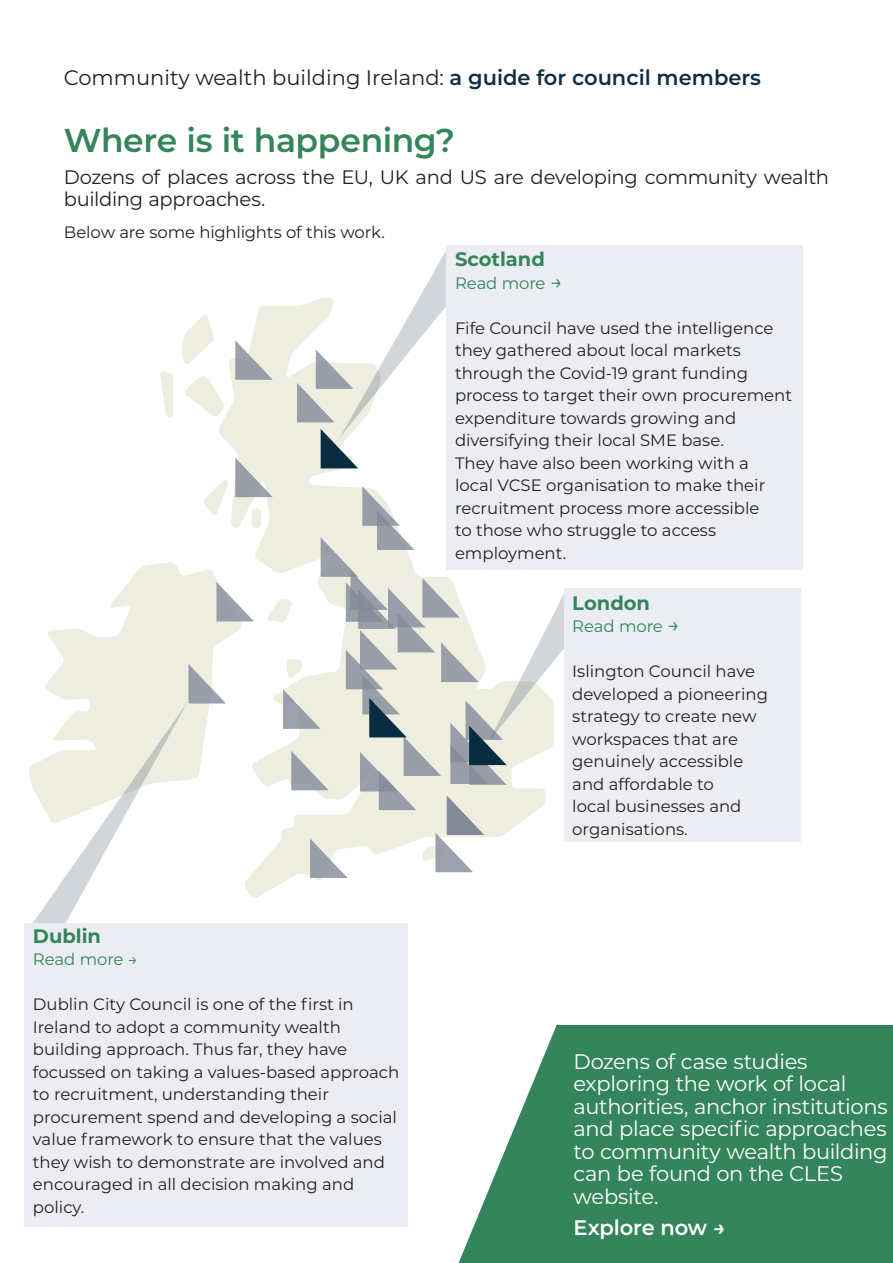
<style>
.page{position:relative;width:893px;height:1263px;background:#fff}
.page>*{position:absolute;margin:0;border:0;box-sizing:border-box;transform-origin:0 0}
.Body_Copy{font:600 33px "Montserrat";letter-spacing:-.015em;color:#34855b}
.Body_Copy-2{font:21px/22.5px "Montserrat";letter-spacing:-.015em;color:#fff}
.Main_Title{font:21px "Montserrat";color:#231f20}
.Body_Copy-3{font:600 21px "Montserrat";letter-spacing:-.01em;color:#fff}
.Body_Copy-4{font:19.5px/22.5px "Montserrat";letter-spacing:-.015em;color:#231f20}
.Main_Title-2{font:700 19.5px "Montserrat";color:#34855b}
.Main_Title-3{font:16.5px/22.5px "Montserrat";color:#231f20}
.Body_Copy-5{font:16.5px "Montserrat";letter-spacing:-.015em;color:#231f20}
.Main_Title-4{font:16.5px "Montserrat";letter-spacing:-.005em;color:#34855b}
.s1{font-weight:600;color:#102f41}
.s2{font-size:21px}
</style>
<div class="page">
<div style="left:556px;top:1025px;width:337px;height:238px;background:#34855b"></div>
<svg style="left:459px;top:1027px;width:97px;height:236px"></svg>
<div style="left:446px;top:245px;width:357px;height:325px;background:#ecedf3"></div>
<div style="left:564px;top:588px;width:236px;height:254px;background:#ecedf3"></div>
<svg style="left:29px;top:251px;width:535px;height:672px"></svg>
<div style="left:24px;top:923px;width:384px;height:304px;background:#ecedf3"></div>
<p class="Main_Title" style="left:64px;top:63px;width:699px">Community wealth building Ireland: <span class="s1">a guide for council members</span></p>
<p class="Body_Copy" style="left:64px;top:117px;width:393px">Where is it happening?</p>
<p class="Body_Copy-4" style="left:64px;top:165px;width:767px">Dozens of places across the EU, UK and US are developing community wealth building approaches.</p>
<p class="Body_Copy-5" style="left:64px;top:221px;width:323px">Below are some highlights of this work.</p>
<p class="Main_Title-2" style="left:33px;top:922px;width:70px">Dublin</p>
<p class="Main_Title-4" style="left:33px;top:948px;width:106px">Read more →</p>
<p class="Main_Title-3" style="left:33px;top:993px;width:368px">Dublin City Council is one of the first in Ireland to adopt a community wealth building approach. Thus far, they have focussed on taking a values-based approach to recruitment, understanding their procurement spend and developing a social value framework to ensure that the values they wish to demonstrate are involved and encouraged in all decision making and policy.</p>
<p class="Main_Title-2" style="left:455px;top:245px;width:92px">Scotland</p>
<p class="Main_Title-4" style="left:455px;top:272px;width:109px">Read more <span class="s2">→</span></p>
<p class="Main_Title-3" style="left:455px;top:316px;width:339px">Fife Council have used the intelligence they gathered about local markets through the Covid-19 grant funding process to target their own procurement expenditure towards growing and diversifying their local SME base.<br>They have also been working with a<br>local VCSE organisation to make their recruitment process more accessible<br>to those who struggle to access employment.</p>
<p class="Main_Title-2" style="left:572px;top:589px;width:79px">London</p>
<p class="Main_Title-4" style="left:572px;top:615px;width:109px">Read more <span class="s2">→</span></p>
<p class="Main_Title-3" style="left:572px;top:660px;width:197px">Islington Council have developed a pioneering strategy to create new workspaces that are genuinely accessible and affordable to<br>local businesses and organisations.</p>
<p class="Body_Copy-2" style="left:573px;top:1049px;width:316px">Dozens of case studies exploring the work of local authorities, anchor institutions and place specific approaches to community wealth building can be found on the CLES website.</p>
<p class="Body_Copy-3" style="left:573px;top:1213px;width:154px">Explore now →</p>
</div>
